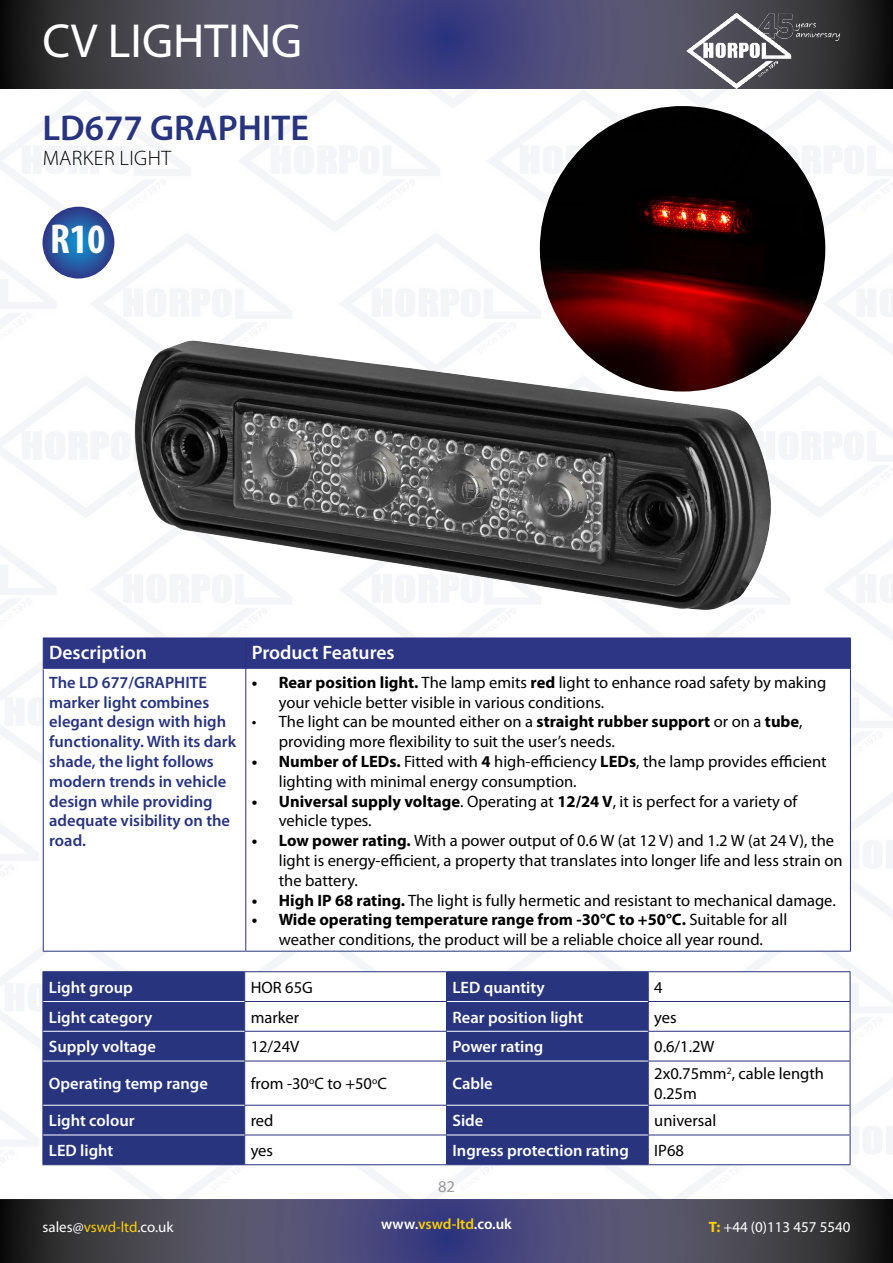
<style>
.page{position:relative;width:893px;height:1263px;background:#fff}
.page>*{position:absolute;margin:0;border:0;box-sizing:border-box;transform-origin:0 0}
.t1{font:48px "Myriad Pro";color:#fff}
.t2{font:700 condensed 42px "Myriad Pro";color:#fff}
.t3{font:600 36px "Myriad Pro";color:#28347e}
.t4{font:300 21px "Myriad Pro";letter-spacing:.02em;color:#000}
.t5{font:600 19.5px "Myriad Pro";color:#fff}
.t6{font:16.5px/19.8px "Myriad Pro";color:#000}
.t7{font:600 16.5px/19.8px "Myriad Pro";color:#28347e}
.t8{font:600 16.5px "Myriad Pro";color:#fff}
.t9{font:16.5px "Myriad Pro";color:#9d9d9c}
.t10{font:15px "Myriad Pro";color:#fff}
.t11{font:600 15px "Myriad Pro";color:#fff}
.s1{font-weight:700}
.s2{color:#fdce00}
.s3{font-weight:700;color:#fdce00}
</style>
<div class="page">
<svg style="left:0;top:1199px;width:893px;height:64px;background:#44435d"></svg>
<svg style="left:0;top:0;width:893px;height:88px;background:#444360"></svg>
<img style="left:680px;top:13px;width:166px;height:75px">
<img style="left:0;top:89px;width:893px;height:1110px">
<svg style="left:43px;top:207px;width:71px;height:72px;background:#2759a1"></svg>
<img style="left:540px;top:106px;width:285px;height:285px;border-radius:143px">
<img style="left:68px;top:318px;width:769px;height:320px">
<div style="left:44px;top:639px;width:806px;height:30px;background:#2d3685"></div>
<svg style="left:44px;top:670px;width:806px;height:281px"></svg>
<hr style="left:43px;top:638px;width:203px;height:1px;background:#28347e">
<hr style="left:43px;top:638px;width:1px;height:31px;background:#28347e">
<hr style="left:246px;top:638px;width:605px;height:1px;background:#28347e">
<hr style="left:850px;top:638px;width:1px;height:31px;background:#28347e">
<hr style="left:43px;top:669px;width:1px;height:282px;background:#28347e">
<hr style="left:850px;top:669px;width:1px;height:282px;background:#28347e">
<hr style="left:43px;top:951px;width:203px;height:1px;background:#28347e">
<hr style="left:246px;top:951px;width:605px;height:1px;background:#28347e">
<hr style="left:44px;top:669px;width:201px;height:1px;background:#fff">
<hr style="left:246px;top:669px;width:604px;height:1px;background:#fff">
<hr style="left:245px;top:638px;width:1px;height:31px;background:#28347e">
<hr style="left:245px;top:669px;width:1px;height:282px;background:#28347e">
<div style="left:44px;top:972px;width:200px;height:192px;background:#28347e"></div>
<svg style="left:245px;top:972px;width:605px;height:192px"></svg>
<hr style="left:43px;top:971px;width:202px;height:1px;background:#28347e">
<svg style="left:43px;top:972px;width:1px;height:29px"></svg>
<hr style="left:245px;top:971px;width:201px;height:1px;background:#28347e">
<hr style="left:446px;top:971px;width:202px;height:1px;background:#28347e">
<hr style="left:648px;top:971px;width:202px;height:1px;background:#28347e">
<hr style="left:43px;top:1001px;width:1px;height:30px;background:#28347e">
<hr style="left:244px;top:1001px;width:203px;height:1px;background:#28347e">
<hr style="left:648px;top:1001px;width:202px;height:1px;background:#28347e">
<hr style="left:43px;top:1031px;width:1px;height:30px;background:#28347e">
<hr style="left:244px;top:1031px;width:203px;height:1px;background:#28347e">
<svg style="left:244px;top:972px;width:1px;height:89px"></svg>
<svg style="left:446px;top:972px;width:1px;height:89px"></svg>
<hr style="left:648px;top:1031px;width:202px;height:1px;background:#28347e">
<svg style="left:648px;top:972px;width:1px;height:89px"></svg>
<svg style="left:850px;top:972px;width:1px;height:89px"></svg>
<hr style="left:43px;top:1061px;width:1px;height:44px;background:#28347e">
<hr style="left:244px;top:1061px;width:203px;height:1px;background:#28347e">
<hr style="left:244px;top:1061px;width:1px;height:44px;background:#28347e">
<hr style="left:446px;top:1061px;width:1px;height:44px;background:#28347e">
<hr style="left:648px;top:1061px;width:202px;height:1px;background:#28347e">
<hr style="left:648px;top:1061px;width:1px;height:44px;background:#28347e">
<hr style="left:850px;top:1061px;width:1px;height:44px;background:#28347e">
<hr style="left:43px;top:1105px;width:1px;height:30px;background:#28347e">
<hr style="left:244px;top:1105px;width:203px;height:1px;background:#28347e">
<hr style="left:648px;top:1105px;width:202px;height:1px;background:#28347e">
<svg style="left:43px;top:1135px;width:1px;height:29px"></svg>
<hr style="left:244px;top:1134px;width:203px;height:1px;background:#28347e">
<svg style="left:244px;top:1105px;width:1px;height:59px"></svg>
<svg style="left:446px;top:1105px;width:1px;height:59px"></svg>
<hr style="left:648px;top:1134px;width:202px;height:1px;background:#28347e">
<svg style="left:648px;top:1105px;width:1px;height:59px"></svg>
<svg style="left:850px;top:1105px;width:1px;height:59px"></svg>
<hr style="left:43px;top:1164px;width:202px;height:1px;background:#28347e">
<hr style="left:245px;top:1164px;width:201px;height:1px;background:#28347e">
<hr style="left:446px;top:1164px;width:202px;height:1px;background:#28347e">
<hr style="left:648px;top:1164px;width:202px;height:1px;background:#28347e">
<hr style="left:43px;top:1001px;width:201px;height:1px;background:#fff">
<hr style="left:43px;top:1031px;width:201px;height:1px;background:#fff">
<hr style="left:43px;top:1061px;width:201px;height:1px;background:#fff">
<hr style="left:43px;top:1105px;width:201px;height:1px;background:#fff">
<hr style="left:43px;top:1134px;width:201px;height:1px;background:#fff">
<hr style="left:447px;top:1001px;width:201px;height:1px;background:#fff">
<hr style="left:447px;top:1031px;width:201px;height:1px;background:#fff">
<hr style="left:447px;top:1061px;width:201px;height:1px;background:#fff">
<hr style="left:447px;top:1105px;width:201px;height:1px;background:#fff">
<hr style="left:447px;top:1134px;width:201px;height:1px;background:#fff">
<h1 class="t1" style="left:43px;top:12px;width:261px">CV LIGHTING</h1>
<h3 class="t3" style="left:43px;top:105px;width:268px">LD677 GRAPHITE</h3>
<p class="t4" style="left:43px;top:147px;width:130px">MARKER LIGHT</p>
<h2 class="t2" style="left:50px;top:213px;width:57px">R10</h2>
<p class="t5" style="left:49px;top:640px;width:99px">Description</p>
<p class="t5" style="left:252px;top:640px;width:144px">Product Features</p>
<p class="t7" style="left:49px;top:672px;width:188px">The LD 677/GRAPHITE marker light combines elegant design with high functionality. With its dark shade, the light follows modern trends in vehicle design while providing adequate visibility on the road.</p>
<p class="t6" style="left:279px;top:672px;width:549px;text-indent:-27px"><span class="s1">• Rear position light.</span> The lamp emits <span class="s1">red</span> light to enhance road safety by making your vehicle better visible in various conditions.</p>
<p class="t6" style="left:279px;top:712px;width:525px;text-indent:-27px">• The light can be mounted either on a <span class="s1">straight rubber support</span> or on a <span class="s1">tube</span>, providing more flexibility to suit the user’s needs.</p>
<p class="t6" style="left:279px;top:751px;width:549px;text-indent:-27px"><span class="s1">• Number of LEDs.</span> Fitted with <span class="s1">4</span> high-efficiency <span class="s1">LEDs</span>, the lamp provides efficient lighting with minimal energy consumption.</p>
<p class="t6" style="left:279px;top:791px;width:520px;text-indent:-27px"><span class="s1">• Universal supply voltage</span>. Operating at <span class="s1">12/24 V</span>, it is perfect for a variety of vehicle types.</p>
<p class="t6" style="left:279px;top:830px;width:565px;text-indent:-27px"><span class="s1">• Low power rating.</span> With a power output of 0.6 W (at 12 V) and 1.2 W (at 24 V), the light is energy-efficient, a property that translates into longer life and less strain on the battery.</p>
<p class="t6" style="left:252px;top:890px;width:585px"><span class="s1">• High IP 68 rating.</span> The light is fully hermetic and resistant to mechanical damage.</p>
<p class="t6" style="left:252px;top:910px;width:537px;text-align:center"><span class="s1">• Wide operating temperature range from -30°C to +50°C.</span> Suitable for all weather conditions, the product will be a reliable choice all year round.</p>
<p class="t8" style="left:49px;top:977px;width:85px">Light group</p>
<p class="t6" style="left:251px;top:977px;width:64px">HOR 65G</p>
<p class="t8" style="left:452px;top:977px;width:94px">LED quantity</p>
<p class="t6" style="left:654px;top:977px;width:10px">4</p>
<p class="t8" style="left:49px;top:1006px;width:105px">Light category</p>
<p class="t6" style="left:251px;top:1007px;width:50px">marker</p>
<p class="t8" style="left:452px;top:1006px;width:132px">Rear position light</p>
<p class="t6" style="left:654px;top:1007px;width:24px">yes</p>
<p class="t8" style="left:49px;top:1036px;width:109px">Supply voltage</p>
<p class="t6" style="left:251px;top:1037px;width:50px">12/24V</p>
<p class="t8" style="left:452px;top:1036px;width:92px">Power rating</p>
<p class="t6" style="left:654px;top:1037px;width:62px">0.6/1.2W</p>
<p class="t8" style="left:49px;top:1073px;width:160px">Operating temp range</p>
<p class="t6" style="left:251px;top:1073px;width:138px">from -30<sup>o</sup>C to +50<sup>o</sup>C</p>
<p class="t8" style="left:452px;top:1073px;width:42px">Cable</p>
<p class="t6" style="left:654px;top:1064px;width:171px">2x0.75mm<sup>2</sup>, cable length<br>0.25m</p>
<p class="t8" style="left:49px;top:1110px;width:87px">Light colour</p>
<p class="t6" style="left:251px;top:1110px;width:24px">red</p>
<p class="t8" style="left:452px;top:1110px;width:32px">Side</p>
<p class="t6" style="left:654px;top:1110px;width:63px">universal</p>
<p class="t8" style="left:49px;top:1140px;width:66px">LED light</p>
<p class="t6" style="left:251px;top:1140px;width:24px">yes</p>
<p class="t8" style="left:452px;top:1140px;width:178px">Ingress protection rating</p>
<p class="t6" style="left:654px;top:1140px;width:31px">IP68</p>
<p class="t9" style="left:438px;top:1177px;width:18px">82</p>
<p class="t10" style="left:43px;top:1217px;width:132px">sales@<span class="s2">vswd-ltd</span>.co.uk</p>
<p class="t11" style="left:381px;top:1215px;width:132px">www.<span class="s2">vswd-ltd</span>.co.uk</p>
<p class="t10" style="left:709px;top:1217px;width:143px"><span class="s3">T:</span> +44 (0)113 457 5540</p>
</div>
